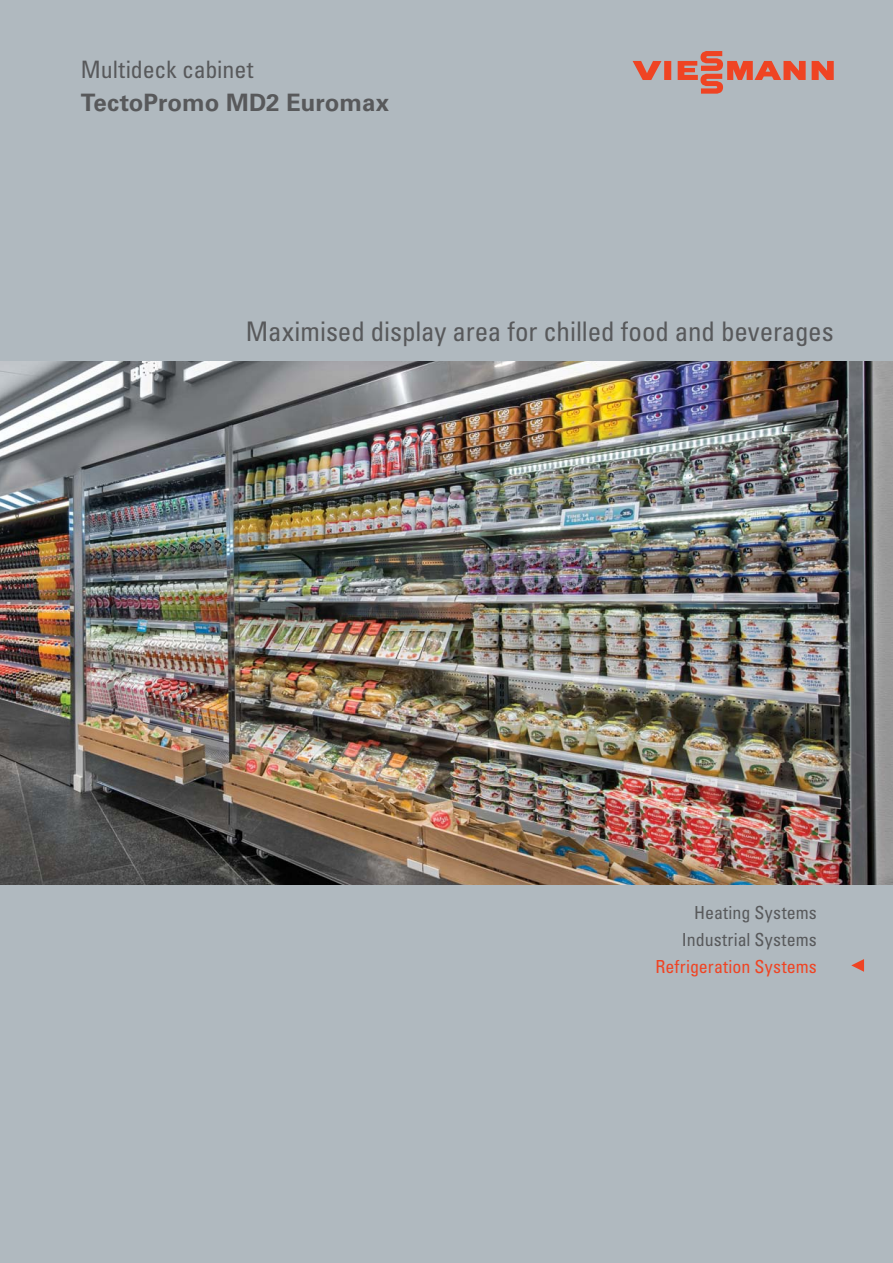
<style>
.page{position:relative;width:893px;height:1263px;background:#b0b9bf}
.page>*{position:absolute;margin:0;border:0;box-sizing:border-box;transform-origin:0 0}
.t1{font:condensed 27px "Univers LT Std";color:#58595b}
.t2{font:700 24px "Univers LT Std";color:#58595b}
.t3{font:condensed 24px "Univers LT Std";color:#58595b}
.t4{font:condensed 18px/27px "Univers LT Std";color:#58595b;text-align:right}
.t5{font:condensed 18px "Univers LT Std";letter-spacing:.01em;color:#ef4423}
</style>
<div class="page">
<img style="left:0;top:361px;width:893px;height:523px">
<svg style="left:632px;top:51px;width:202px;height:43px"></svg>
<svg style="left:851px;top:959px;width:13px;height:13px"></svg>
<p class="t3" style="left:81px;top:59px;width:174px">Multideck cabinet</p>
<p class="t2" style="left:81px;top:92px;width:310px">TectoPromo MD2 Euromax</p>
<p class="t1" style="left:246px;top:318px;width:589px">Maximised display area for chilled food and beverages</p>
<p class="t4" style="left:682px;top:900px;width:136px">Heating Systems<br>Industrial Systems</p>
<p class="t5" style="left:655px;top:958px;width:163px">Refrigeration Systems</p>
</div>
